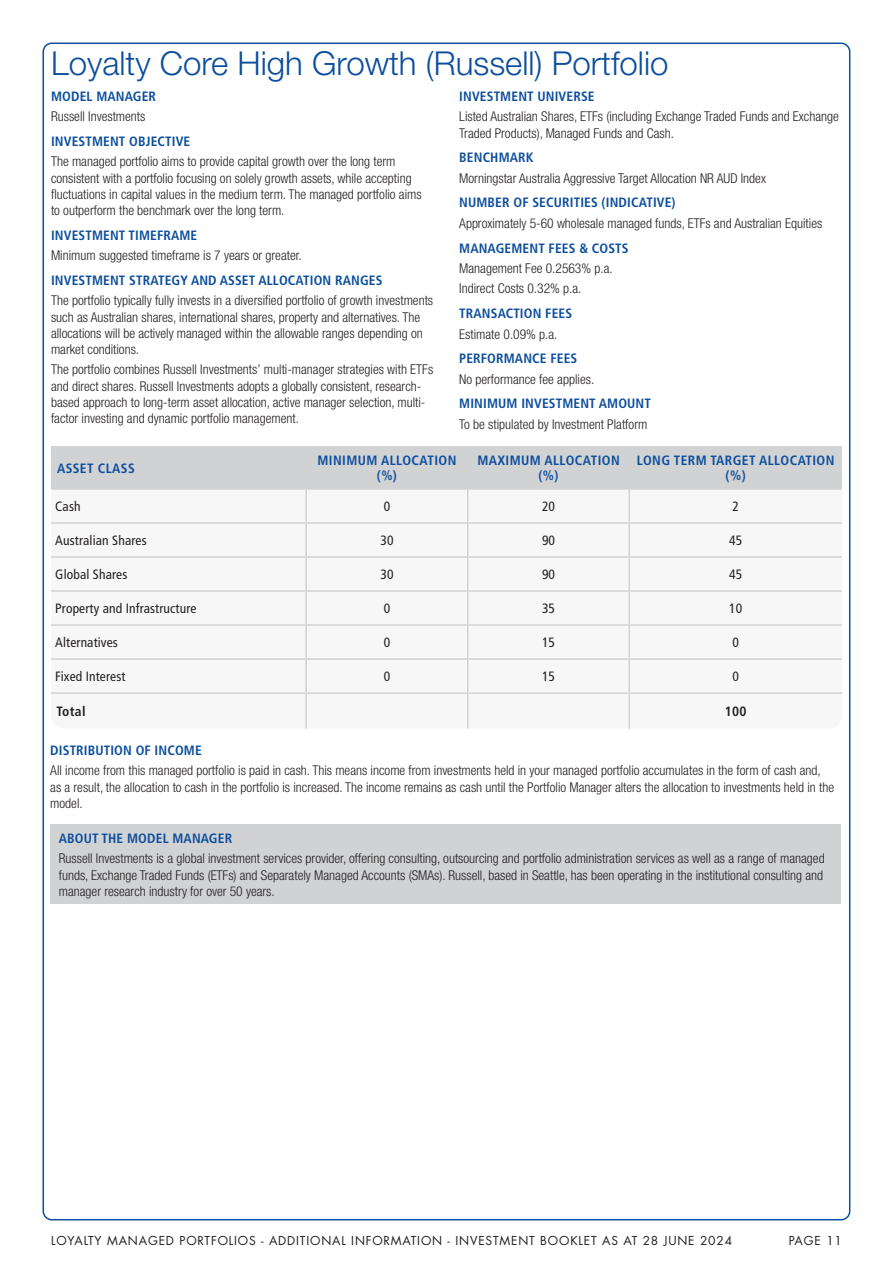
<style>
.page{position:relative;width:893px;height:1263px;background:#fff}
.page>*{position:absolute;margin:0;border:0;box-sizing:border-box;transform-origin:0 0}
.Section{font:300 33px "Helvetica Neue LT Pro";color:#0c4e9d}
.Body{font:300 condensed 13.5px/16.2px "Helvetica Neue LT Pro";color:#231f20}
.Headings{font:700 condensed 13.5px "Frutiger LT Std";letter-spacing:.01em;color:#0c4e9d}
.Table_Text{font:condensed 13.5px "Frutiger LT Std";letter-spacing:.01em;color:#231f20}
.Table_Header{font:700 condensed 13.5px/15.8px "Frutiger LT Std";letter-spacing:.03em;color:#0c4e9d;text-align:center}
.Table_Bold{font:700 condensed 13.5px "Frutiger LT Std";letter-spacing:.03em;color:#231f20}
.t1{font:12px "Futura Std";letter-spacing:.07em;color:#231f20}
</style>
<div class="page">
<div style="left:51px;top:446px;width:791px;height:283px;background:#f7f7f8;border-radius:13px"></div>
<div style="left:50px;top:824px;width:791px;height:80px;background:#d1d2d4"></div>
<div style="left:51px;top:446px;width:791px;height:42px;background:#d1d2d4"></div>
<hr style="left:305px;top:446px;width:2px;height:42px;background:#d1d2d4">
<hr style="left:467px;top:446px;width:1px;height:42px;background:#d1d2d4">
<hr style="left:629px;top:446px;width:1px;height:42px;background:#d1d2d4">
<hr style="left:51px;top:488px;width:255px;height:2px;background:#d1d2d4">
<hr style="left:306px;top:488px;width:162px;height:2px;background:#d1d2d4">
<hr style="left:305px;top:490px;width:2px;height:32px;background:#d1d2d4">
<hr style="left:468px;top:488px;width:161px;height:2px;background:#d1d2d4">
<hr style="left:467px;top:490px;width:1px;height:32px;background:#d1d2d4">
<hr style="left:629px;top:488px;width:213px;height:2px;background:#d1d2d4">
<hr style="left:629px;top:490px;width:1px;height:32px;background:#d1d2d4">
<hr style="left:51px;top:522px;width:255px;height:2px;background:#d1d2d4">
<hr style="left:306px;top:522px;width:162px;height:2px;background:#d1d2d4">
<hr style="left:305px;top:524px;width:2px;height:32px;background:#d1d2d4">
<hr style="left:468px;top:522px;width:161px;height:2px;background:#d1d2d4">
<hr style="left:467px;top:524px;width:1px;height:32px;background:#d1d2d4">
<hr style="left:629px;top:522px;width:213px;height:2px;background:#d1d2d4">
<hr style="left:629px;top:524px;width:1px;height:32px;background:#d1d2d4">
<hr style="left:51px;top:556px;width:255px;height:2px;background:#d1d2d4">
<hr style="left:306px;top:556px;width:162px;height:2px;background:#d1d2d4">
<hr style="left:305px;top:558px;width:2px;height:32px;background:#d1d2d4">
<hr style="left:468px;top:556px;width:161px;height:2px;background:#d1d2d4">
<hr style="left:467px;top:558px;width:1px;height:32px;background:#d1d2d4">
<hr style="left:629px;top:556px;width:213px;height:2px;background:#d1d2d4">
<hr style="left:629px;top:558px;width:1px;height:32px;background:#d1d2d4">
<hr style="left:51px;top:590px;width:255px;height:2px;background:#d1d2d4">
<hr style="left:306px;top:590px;width:162px;height:2px;background:#d1d2d4">
<hr style="left:305px;top:592px;width:2px;height:32px;background:#d1d2d4">
<hr style="left:468px;top:590px;width:161px;height:2px;background:#d1d2d4">
<hr style="left:467px;top:592px;width:1px;height:32px;background:#d1d2d4">
<hr style="left:629px;top:590px;width:213px;height:2px;background:#d1d2d4">
<hr style="left:629px;top:592px;width:1px;height:32px;background:#d1d2d4">
<hr style="left:51px;top:624px;width:255px;height:2px;background:#d1d2d4">
<hr style="left:306px;top:624px;width:162px;height:2px;background:#d1d2d4">
<hr style="left:305px;top:626px;width:2px;height:32px;background:#d1d2d4">
<hr style="left:468px;top:624px;width:161px;height:2px;background:#d1d2d4">
<hr style="left:467px;top:626px;width:1px;height:32px;background:#d1d2d4">
<hr style="left:629px;top:624px;width:213px;height:2px;background:#d1d2d4">
<hr style="left:629px;top:626px;width:1px;height:32px;background:#d1d2d4">
<hr style="left:51px;top:658px;width:255px;height:2px;background:#d1d2d4">
<hr style="left:306px;top:658px;width:162px;height:2px;background:#d1d2d4">
<hr style="left:305px;top:660px;width:2px;height:32px;background:#d1d2d4">
<hr style="left:468px;top:658px;width:161px;height:2px;background:#d1d2d4">
<hr style="left:467px;top:660px;width:1px;height:32px;background:#d1d2d4">
<hr style="left:629px;top:658px;width:213px;height:2px;background:#d1d2d4">
<hr style="left:629px;top:660px;width:1px;height:32px;background:#d1d2d4">
<hr style="left:51px;top:692px;width:255px;height:2px;background:#d1d2d4">
<hr style="left:306px;top:692px;width:162px;height:2px;background:#d1d2d4">
<hr style="left:305px;top:694px;width:2px;height:35px;background:#d1d2d4">
<hr style="left:468px;top:692px;width:161px;height:2px;background:#d1d2d4">
<hr style="left:467px;top:694px;width:1px;height:35px;background:#d1d2d4">
<hr style="left:629px;top:692px;width:213px;height:2px;background:#d1d2d4">
<hr style="left:629px;top:694px;width:1px;height:35px;background:#d1d2d4">
<p class="Section" style="left:51px;top:43px;width:619px">Loyalty Core High Growth (Russell) Portfolio</p>
<p class="Headings" style="left:51px;top:88px;width:107px">MODEL MANAGER</p>
<p class="Body" style="left:51px;top:108px;width:96px">Russell Investments</p>
<p class="Headings" style="left:51px;top:133px;width:141px">INVESTMENT OBJECTIVE</p>
<p class="Body" style="left:51px;top:153px;width:372px">The managed portfolio aims to provide capital growth over the long term consistent with a portfolio focusing on solely growth assets, while accepting fluctuations in capital values in the medium term. The managed portfolio aims to outperform the benchmark over the long term.</p>
<p class="Headings" style="left:51px;top:227px;width:148px">INVESTMENT TIMEFRAME</p>
<p class="Body" style="left:51px;top:247px;width:252px">Minimum suggested timeframe is 7 years or greater.</p>
<p class="Headings" style="left:51px;top:272px;width:333px">INVESTMENT STRATEGY AND ASSET ALLOCATION RANGES</p>
<p class="Body" style="left:51px;top:292px;width:384px">The portfolio typically fully invests in a diversified portfolio of growth investments such as Australian shares, international shares, property and alternatives. The allocations will be actively managed within the allowable ranges depending on market conditions.</p>
<p class="Body" style="left:51px;top:361px;width:384px">The portfolio combines Russell Investments’ multi-manager strategies with ETFs and direct shares. Russell Investments adopts a globally consistent, research&shy;based approach to long-term asset allocation, active manager selection, multi&shy;factor investing and dynamic portfolio management.</p>
<p class="Headings" style="left:459px;top:88px;width:137px">INVESTMENT UNIVERSE</p>
<p class="Body" style="left:459px;top:108px;width:381px">Listed Australian Shares, ETFs (including Exchange Traded Funds and Exchange<br>Traded Products), Managed Funds and Cash.</p>
<p class="Headings" style="left:459px;top:149px;width:76px">BENCHMARK</p>
<p class="Body" style="left:459px;top:170px;width:308px">Morningstar Australia Aggressive Target Allocation NR AUD Index</p>
<p class="Headings" style="left:459px;top:195px;width:218px">NUMBER OF SECURITIES (INDICATIVE)</p>
<p class="Body" style="left:459px;top:215px;width:365px">Approximately 5-60 wholesale managed funds, ETFs and Australian Equities</p>
<p class="Headings" style="left:459px;top:240px;width:171px">MANAGEMENT FEES &amp; COSTS</p>
<p class="Body" style="left:459px;top:260px;width:155px">Management Fee 0.2563% p.a.</p>
<p class="Body" style="left:459px;top:280px;width:124px">Indirect Costs 0.32% p.a.</p>
<p class="Headings" style="left:459px;top:305px;width:114px">TRANSACTION FEES</p>
<p class="Body" style="left:459px;top:326px;width:100px">Estimate 0.09% p.a.</p>
<p class="Headings" style="left:459px;top:351px;width:120px">PERFORMANCE FEES</p>
<p class="Body" style="left:459px;top:371px;width:137px">No performance fee applies.</p>
<p class="Headings" style="left:459px;top:396px;width:193px">MINIMUM INVESTMENT AMOUNT</p>
<p class="Body" style="left:459px;top:416px;width:190px">To be stipulated by Investment Platform</p>
<p class="Table_Header" style="left:57px;top:460px;width:79px">ASSET CLASS</p>
<p class="Table_Header" style="left:317px;top:452px;width:140px">MINIMUM ALLOCATION (%)</p>
<p class="Table_Header" style="left:477px;top:452px;width:144px">MAXIMUM ALLOCATION (%)</p>
<p class="Table_Header" style="left:637px;top:452px;width:199px">LONG TERM TARGET ALLOCATION (%)</p>
<p class="Table_Text" style="left:55px;top:498px;width:27px">Cash</p>
<p class="Table_Text" style="left:384px;top:498px;width:8px">0</p>
<p class="Table_Text" style="left:542px;top:498px;width:15px">20</p>
<p class="Table_Text" style="left:732px;top:498px;width:8px">2</p>
<p class="Table_Text" style="left:55px;top:532px;width:93px">Australian Shares</p>
<p class="Table_Text" style="left:380px;top:532px;width:15px">30</p>
<p class="Table_Text" style="left:542px;top:532px;width:15px">90</p>
<p class="Table_Text" style="left:729px;top:532px;width:15px">45</p>
<p class="Table_Text" style="left:55px;top:566px;width:74px">Global Shares</p>
<p class="Table_Text" style="left:380px;top:566px;width:15px">30</p>
<p class="Table_Text" style="left:542px;top:566px;width:15px">90</p>
<p class="Table_Text" style="left:729px;top:566px;width:15px">45</p>
<p class="Table_Text" style="left:55px;top:600px;width:143px">Property and Infrastructure</p>
<p class="Table_Text" style="left:384px;top:600px;width:8px">0</p>
<p class="Table_Text" style="left:542px;top:600px;width:15px">35</p>
<p class="Table_Text" style="left:729px;top:600px;width:15px">10</p>
<p class="Table_Text" style="left:55px;top:634px;width:64px">Alternatives</p>
<p class="Table_Text" style="left:384px;top:634px;width:8px">0</p>
<p class="Table_Text" style="left:542px;top:634px;width:15px">15</p>
<p class="Table_Text" style="left:732px;top:634px;width:8px">0</p>
<p class="Table_Text" style="left:55px;top:669px;width:72px">Fixed Interest</p>
<p class="Table_Text" style="left:384px;top:669px;width:8px">0</p>
<p class="Table_Text" style="left:542px;top:669px;width:15px">15</p>
<p class="Table_Text" style="left:732px;top:669px;width:8px">0</p>
<p class="Table_Bold" style="left:56px;top:703px;width:31px">Total</p>
<p class="Table_Bold" style="left:725px;top:703px;width:23px">100</p>
<p class="Headings" style="left:50px;top:742px;width:153px">DISTRIBUTION OF INCOME</p>
<p class="Body" style="left:50px;top:762px;width:785px">All income from this managed portfolio is paid in cash. This means income from investments held in your managed portfolio accumulates in the form of cash and, as a result, the allocation to cash in the portfolio is increased. The income remains as cash until the Portfolio Manager alters the allocation to investments held in the model.</p>
<p class="Headings" style="left:59px;top:830px;width:175px">ABOUT THE MODEL MANAGER</p>
<p class="Body" style="left:59px;top:850px;width:767px;text-align:justify">Russell Investments is a global investment services provider, offering consulting, outsourcing and portfolio administration services as well as a range of managed funds, Exchange Traded Funds (ETFs) and Separately Managed Accounts (SMAs). Russell, based in Seattle, has been operating in the institutional consulting and manager research industry for over 50 years.</p>
<p class="t1" style="left:51px;top:1233px;width:683px">LOYALTY MANAGED PORTFOLIOS - ADDITIONAL INFORMATION - INVESTMENT BOOKLET AS AT 28 JUNE 2024</p>
<p class="t1" style="left:789px;top:1233px;width:55px">PAGE 11</p>
</div>
